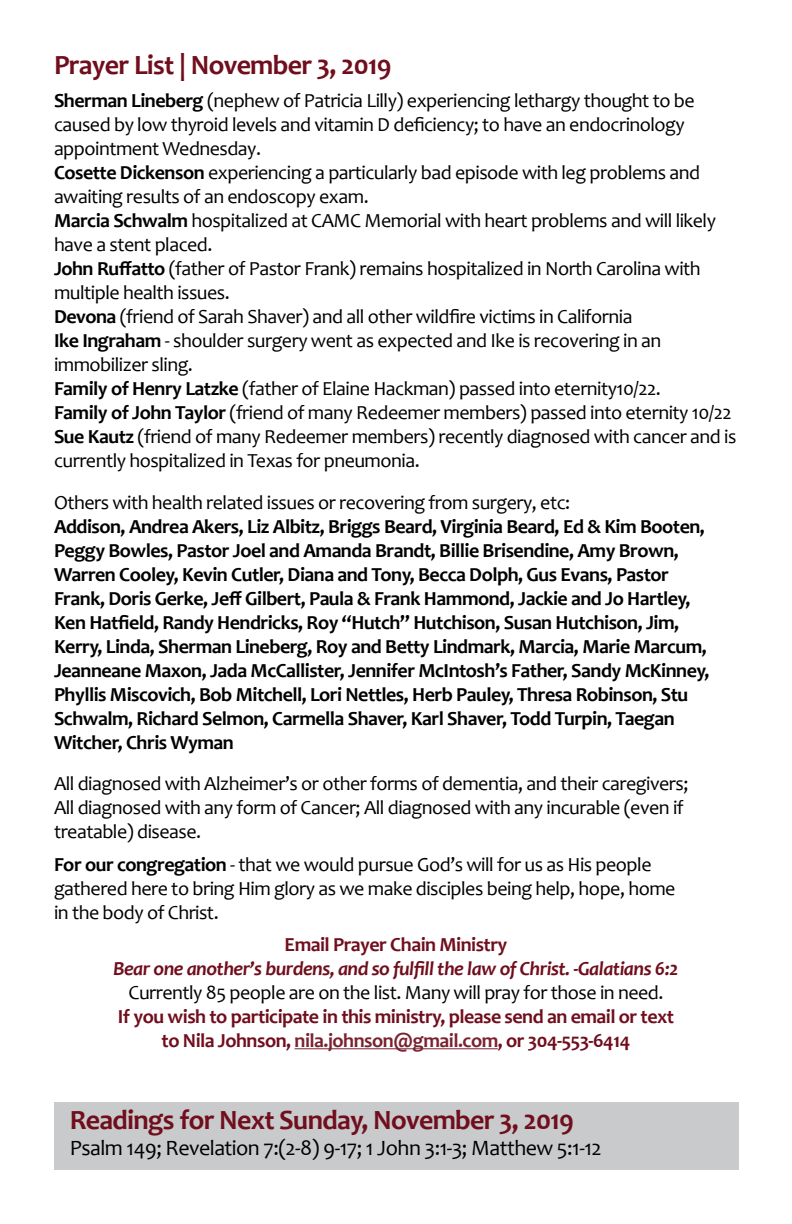
<style>
.page{position:relative;width:792px;height:1224px;background:#fff}
.page>*{position:absolute;margin:0;border:0;box-sizing:border-box;transform-origin:0 0}
.Section{font:700 28px "Candara";letter-spacing:-.025em;color:#700e1d}
.Section-2{font:22px "Candara";letter-spacing:-.025em;color:#000}
.body_-_service{font:20px/24px "Candara";letter-spacing:-.025em;color:#000}
.body_-_service-2{font:700 20px/24px "Candara";letter-spacing:-.025em;color:#000}
.body_-_service-3{font:700 20px/24px "Candara";letter-spacing:-.025em;color:#700e1d;text-align:center}
.body_-_service-4{font:italic 700 20px "Candara";letter-spacing:-.025em;color:#700e1d}
.Section-3{font:700 20px "Candara";letter-spacing:-.025em;color:#700e1d}
.s1{font-weight:700}
.s2{font-weight:400}
.s3{color:#7a2230}
</style>
<div class="page">
<hr style="left:295px;top:1048px;width:203px;height:1px;background:#7a2230">
<div style="left:54px;top:1103px;width:685px;height:67px;background:#c9cacc"></div>
<p class="Section" style="left:54px;top:47px;width:339px">Prayer List | November 3, 2019</p>
<p class="body_-_service" style="left:54px;top:88px;width:642px"><span class="s1">Sherman Lineberg</span> (nephew of Patricia Lilly) experiencing lethargy thought to be caused by low thyroid levels and vitamin D deficiency; to have an endocrinology appointment Wednesday.</p>
<p class="body_-_service" style="left:54px;top:160px;width:648px"><span class="s1">Cosette Dickenson</span> experiencing a particularly bad episode with leg problems and awaiting results of an endoscopy exam.</p>
<p class="body_-_service" style="left:54px;top:208px;width:664px"><span class="s1">Marcia Schwalm</span> hospitalized at CAMC Memorial with heart problems and will likely have a stent placed.</p>
<p class="body_-_service" style="left:54px;top:256px;width:648px"><span class="s1">John Ruffatto</span> (father of Pastor Frank) remains hospitalized in North Carolina with multiple health issues.</p>
<p class="body_-_service" style="left:54px;top:304px;width:580px"><span class="s1">Devona</span> (friend of Sarah Shaver) and all other wildfire victims in California</p>
<p class="body_-_service" style="left:54px;top:328px;width:609px"><span class="s1">Ike Ingraham</span> - shoulder surgery went as expected and Ike is recovering in an immobilizer sling.</p>
<p class="body_-_service" style="left:54px;top:376px;width:608px"><span class="s1">Family of Henry Latzke</span> (father of Elaine Hackman) passed into eternity10/22.</p>
<p class="body_-_service" style="left:54px;top:400px;width:679px"><span class="s1">Family of John Taylor</span> (friend of many Redeemer members) passed into eternity 10/22</p>
<p class="body_-_service" style="left:54px;top:424px;width:684px"><span class="s1">Sue Kautz</span> (friend of many Redeemer members) recently diagnosed with cancer and is currently hospitalized in Texas for pneumonia.</p>
<p class="body_-_service-2" style="left:54px;top:490px;width:657px"><span class="s2">Others with health related issues or recovering from surgery, etc:<br></span>Addison, Andrea Akers, Liz Albitz, Briggs Beard, Virginia Beard, Ed &amp; Kim Booten, Peggy Bowles, Pastor Joel and Amanda Brandt, Billie Brisendine, Amy Brown, Warren Cooley, Kevin Cutler, Diana and Tony, Becca Dolph, Gus Evans, Pastor Frank, Doris Gerke, Jeff Gilbert, Paula &amp; Frank Hammond, Jackie and Jo Hartley, Ken Hatfield, Randy Hendricks, Roy “Hutch” Hutchison, Susan Hutchison, Jim, Kerry, Linda, Sherman Lineberg, Roy and Betty Lindmark, Marcia, Marie Marcum, Jeanneane Maxon, Jada McCallister, Jennifer McIntosh’s Father, Sandy McKinney, Phyllis Miscovich, Bob Mitchell, Lori Nettles, Herb Pauley, Thresa Robinson, Stu Schwalm, Richard Selmon, Carmella Shaver, Karl Shaver, Todd Turpin, Taegan Witcher, Chris Wyman</p>
<p class="body_-_service" style="left:54px;top:772px;width:636px">All diagnosed with Alzheimer’s or other forms of dementia, and their caregivers;<br>All diagnosed with any form of Cancer; All diagnosed with any incurable (even if treatable) disease.</p>
<p class="body_-_service" style="left:54px;top:852px;width:623px"><span class="s1">For our congregation</span> - that we would pursue God’s will for us as His people gathered here to bring Him glory as we make disciples being help, hope, home in the body of Christ.</p>
<p class="Section-3" style="left:285px;top:932px;width:224px">Email Prayer Chain Ministry</p>
<p class="body_-_service-4" style="left:113px;top:956px;width:567px">Bear one another’s burdens, and so fulfill the law of Christ. -Galatians 6:2</p>
<p class="body_-_service" style="left:129px;top:981px;width:536px">Currently 85 people are on the list. Many will pray for those in need.</p>
<p class="body_-_service-3" style="left:118px;top:1005px;width:558px">If you wish to participate in this ministry, please send an email or text to Nila Johnson, <span class="s3">nila.johnson@gmail.com</span>, or 304-553-6414</p>
<p class="Section" style="left:70px;top:1103px;width:505px">Readings for Next Sunday, November 3, 2019</p>
<p class="Section-2" style="left:70px;top:1134px;width:533px">Psalm 149; Revelation 7:(2-8) 9-17; 1 John 3:1-3; Matthew 5:1-12</p>
</div>
